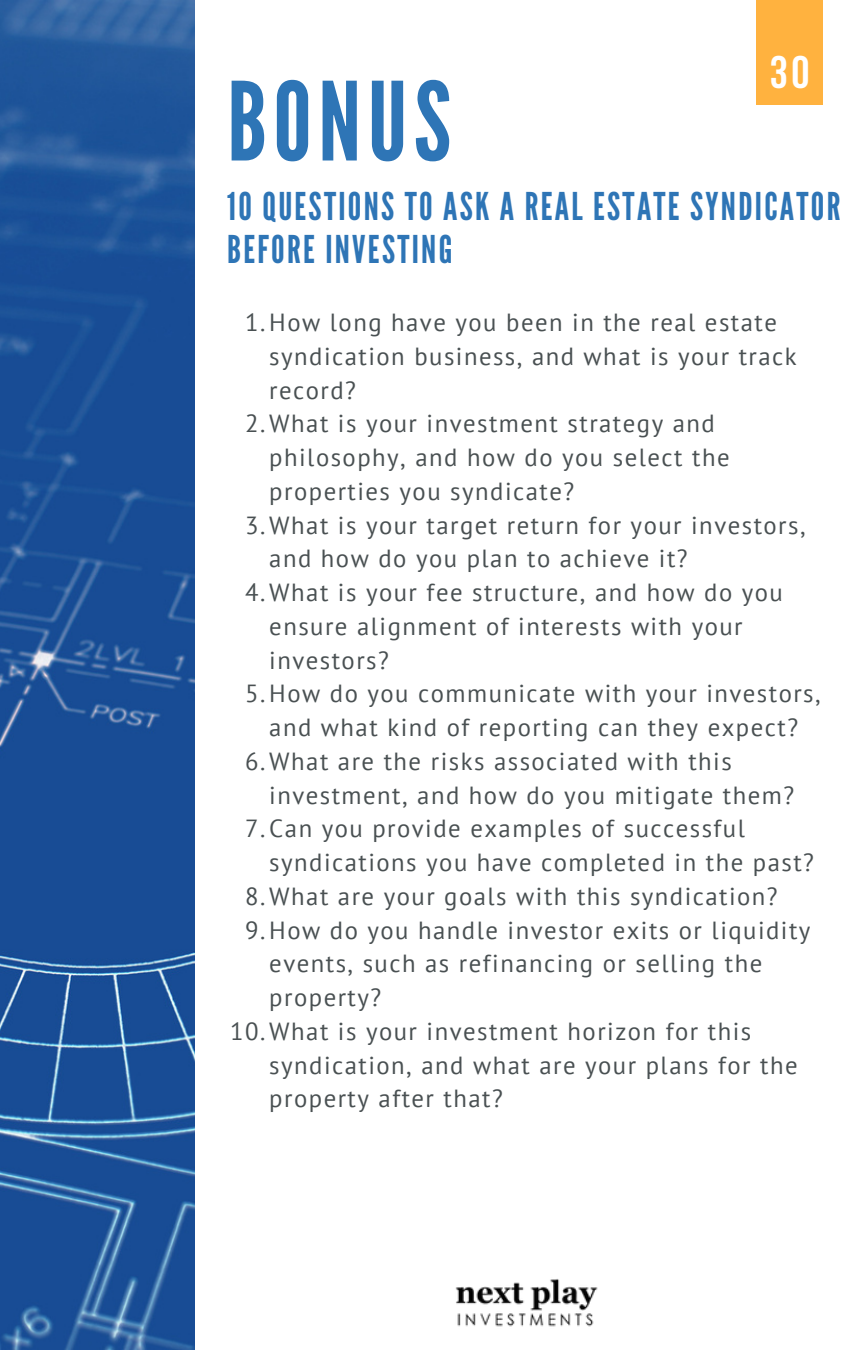
<style>
.page{position:relative;width:864px;height:1350px;background:#fff}
.page>*{position:absolute;margin:0;border:0;box-sizing:border-box;transform-origin:0 0}
.t1{font:108.67px "League Gothic";letter-spacing:.06em;color:#2e75b6}
.t2{font:700 45.45px "Bebas Neue";color:#fff}
.t3{font:38.25px/43.9px "League Gothic";letter-spacing:.06em;color:#2e75b6}
.t4{font:24.75px "PT Sans";letter-spacing:.06em;color:#495052}
</style>
<div class="page">
<img style="left:0;top:0;width:194px;height:1350px">
<div style="left:756px;top:0;width:66px;height:104px;background:#ffb23f"></div>
<img style="left:455px;top:1279px;width:143px;height:48px">
<h2 class="t2" style="left:770px;top:54px;width:41px">30</h2>
<h1 class="t1" style="left:227px;top:59px;width:225px">BONUS</h1>
<h3 class="t3" style="left:227px;top:185px;width:615px">10 QUESTIONS TO ASK A REAL ESTATE SYNDICATOR<br>BEFORE INVESTING</h3>
<p class="t4" style="left:245px;top:306px;width:533px">1.How long have you been in the real estate</p>
<p class="t4" style="left:269px;top:340px;width:529px">syndication business, and what is your track</p>
<p class="t4" style="left:269px;top:373px;width:88px">record?</p>
<p class="t4" style="left:245px;top:407px;width:471px">2.What is your investment strategy and</p>
<p class="t4" style="left:269px;top:441px;width:462px">philosophy, and how do you select the</p>
<p class="t4" style="left:269px;top:475px;width:306px">properties you syndicate?</p>
<p class="t4" style="left:245px;top:508px;width:562px">3.What is your target return for your investors,</p>
<p class="t4" style="left:269px;top:542px;width:420px">and how do you plan to achieve it?</p>
<p class="t4" style="left:245px;top:576px;width:539px">4.What is your fee structure, and how do you</p>
<p class="t4" style="left:269px;top:610px;width:475px">ensure alignment of interests with your</p>
<p class="t4" style="left:269px;top:643px;width:121px">investors?</p>
<p class="t4" style="left:245px;top:677px;width:577px">5.How do you communicate with your investors,</p>
<p class="t4" style="left:269px;top:711px;width:530px">and what kind of reporting can they expect?</p>
<p class="t4" style="left:245px;top:745px;width:488px">6.What are the risks associated with this</p>
<p class="t4" style="left:269px;top:778px;width:526px">investment, and how do you mitigate them?</p>
<p class="t4" style="left:245px;top:812px;width:501px">7.Can you provide examples of successful</p>
<p class="t4" style="left:269px;top:846px;width:546px">syndications you have completed in the past?</p>
<p class="t4" style="left:245px;top:880px;width:534px">8.What are your goals with this syndication?</p>
<p class="t4" style="left:245px;top:913px;width:567px">9.How do you handle investor exits or liquidity</p>
<p class="t4" style="left:269px;top:947px;width:494px">events, such as refinancing or selling the</p>
<p class="t4" style="left:269px;top:981px;width:113px">property?</p>
<p class="t4" style="left:230px;top:1015px;width:523px">10.What is your investment horizon for this</p>
<p class="t4" style="left:269px;top:1048px;width:530px">syndication, and what are your plans for the</p>
<p class="t4" style="left:269px;top:1082px;width:235px">property after that?</p>
</div>
